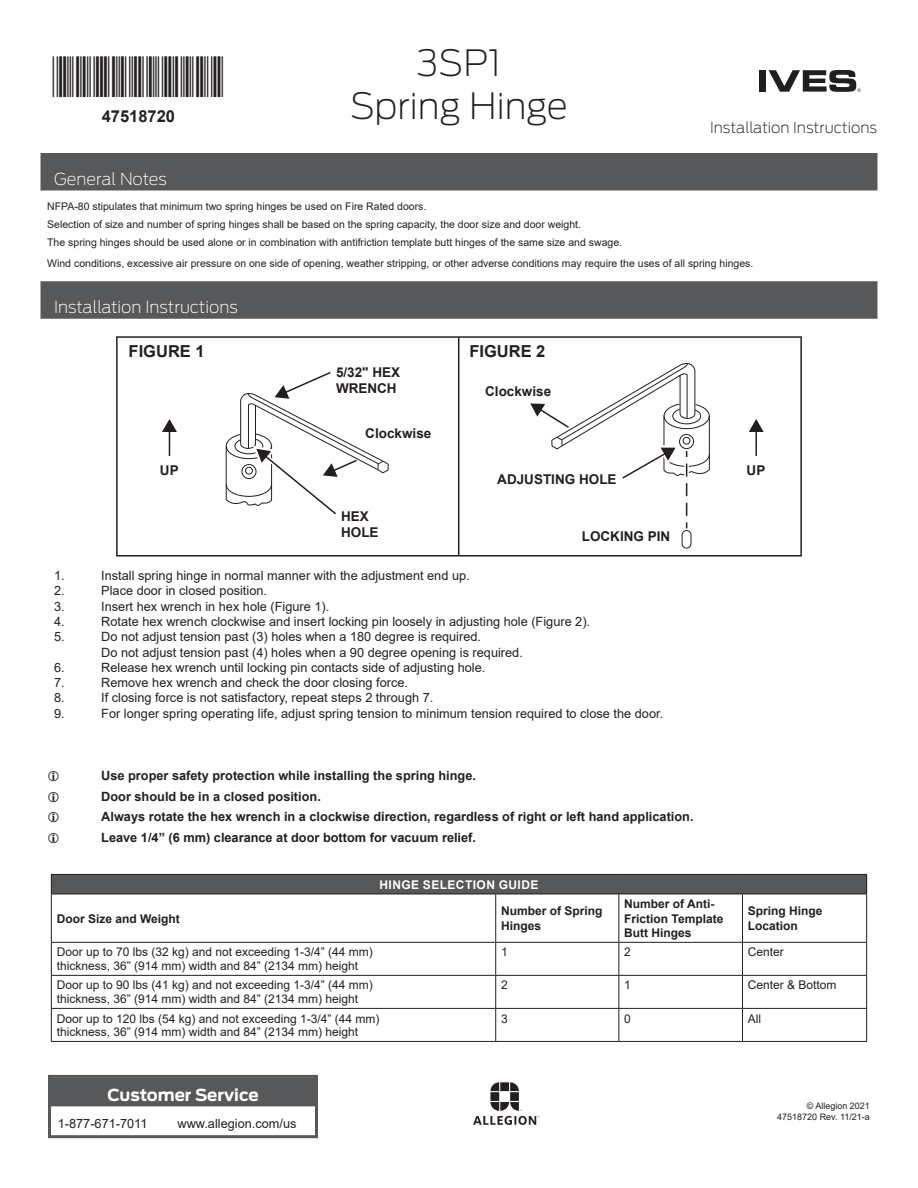
<style>
.page{position:relative;width:918px;height:1188px;background:#fff}
.page>*{position:absolute;margin:0;border:0;box-sizing:border-box;transform-origin:0 0}
.t1{font:200 36px/43.2px "Antenna";color:#231f20;text-align:center}
.Section_Title{font:200 16.5px "Antenna";color:#fff}
.t2{font:700 16.5px "Arial";color:#231f20}
.Customer_Service_Blo{font:700 16.5px "Antenna";color:#fff}
.Subtitle_Right{font:200 15px "Antenna";color:#231f20}
.t3{font:700 13.5px/16.2px "Arial";color:#231f20}
.t4{font:12.75px/15.3px "Arial";color:#231f20}
.t5{font:700 12.75px "Arial";color:#231f20}
.Table_Body{font:12px/13.5px "Arial";color:#231f20}
.Table_Header{font:700 12px/14.4px "Arial";color:#231f20}
.Table_Body_Centered{font:700 12px "Arial";letter-spacing:.035em;color:#fff}
.Footnote{font:10.5px "Arial";color:#231f20}
.Copyright{font:9px "Arial";color:#231f20}
</style>
<div class="page">
<div style="left:759px;top:70px;width:7px;height:22px;background:#211e1e"></div>
<svg style="left:768px;top:70px;width:93px;height:22px"></svg>
<div style="left:40px;top:153px;width:838px;height:37px;background:#57585a"></div>
<div style="left:40px;top:281px;width:838px;height:38px;background:#57585a"></div>
<div style="left:682px;top:530px;width:9px;height:18px;border:1px solid #231f20;border-radius:4px"></div>
<svg style="left:162px;top:419px;width:15px;height:37px"></svg>
<hr style="left:755px;top:430px;width:2px;height:26px;background:#231f20">
<svg style="left:749px;top:419px;width:15px;height:13px"></svg>
<svg style="left:225px;top:372px;width:164px;height:143px"></svg>
<svg style="left:530px;top:362px;width:180px;height:166px"></svg>
<div style="left:116px;top:336px;width:686px;height:221px;border:2px solid #231f20"></div>
<hr style="left:458px;top:338px;width:1px;height:218px;background:#231f20">
<div style="left:51px;top:874px;width:816px;height:20px;background:#57585a"></div>
<hr style="left:495px;top:894px;width:1px;height:48px;background:#231f20">
<hr style="left:495px;top:943px;width:1px;height:32px;background:#231f20">
<hr style="left:51px;top:975px;width:445px;height:1px;background:#231f20">
<hr style="left:496px;top:975px;width:123px;height:1px;background:#231f20">
<hr style="left:495px;top:976px;width:1px;height:32px;background:#231f20">
<hr style="left:619px;top:975px;width:123px;height:1px;background:#231f20">
<hr style="left:742px;top:975px;width:125px;height:1px;background:#231f20">
<hr style="left:51px;top:1008px;width:445px;height:1px;background:#231f20">
<hr style="left:496px;top:1008px;width:123px;height:1px;background:#231f20">
<hr style="left:495px;top:1009px;width:1px;height:32px;background:#231f20">
<hr style="left:619px;top:1008px;width:123px;height:1px;background:#231f20">
<hr style="left:742px;top:1008px;width:125px;height:1px;background:#231f20">
<hr style="left:51px;top:1041px;width:445px;height:1px;background:#231f20">
<hr style="left:496px;top:1041px;width:123px;height:1px;background:#231f20">
<hr style="left:619px;top:1041px;width:123px;height:1px;background:#231f20">
<hr style="left:742px;top:1041px;width:125px;height:1px;background:#231f20">
<hr style="left:51px;top:894px;width:1px;height:48px;background:#231f20">
<hr style="left:866px;top:894px;width:1px;height:48px;background:#231f20">
<hr style="left:618px;top:894px;width:1px;height:48px;background:#231f20">
<hr style="left:742px;top:894px;width:1px;height:48px;background:#231f20">
<hr style="left:51px;top:942px;width:445px;height:1px;background:#231f20">
<hr style="left:496px;top:942px;width:123px;height:1px;background:#231f20">
<hr style="left:619px;top:942px;width:123px;height:1px;background:#231f20">
<hr style="left:742px;top:942px;width:125px;height:1px;background:#231f20">
<hr style="left:51px;top:943px;width:1px;height:32px;background:#231f20">
<hr style="left:866px;top:943px;width:1px;height:32px;background:#231f20">
<hr style="left:51px;top:976px;width:1px;height:32px;background:#231f20">
<hr style="left:866px;top:976px;width:1px;height:32px;background:#231f20">
<hr style="left:51px;top:1009px;width:1px;height:32px;background:#231f20">
<hr style="left:866px;top:1009px;width:1px;height:32px;background:#231f20">
<hr style="left:618px;top:943px;width:1px;height:32px;background:#231f20">
<hr style="left:742px;top:943px;width:1px;height:32px;background:#231f20">
<hr style="left:618px;top:976px;width:1px;height:32px;background:#231f20">
<hr style="left:742px;top:976px;width:1px;height:32px;background:#231f20">
<hr style="left:618px;top:1009px;width:1px;height:32px;background:#231f20">
<hr style="left:742px;top:1009px;width:1px;height:32px;background:#231f20">
<hr style="left:51px;top:874px;width:445px;height:1px;background:#231f20">
<svg style="left:51px;top:875px;width:1px;height:19px"></svg>
<hr style="left:496px;top:874px;width:123px;height:1px;background:#231f20">
<hr style="left:619px;top:874px;width:123px;height:1px;background:#231f20">
<hr style="left:742px;top:874px;width:125px;height:1px;background:#231f20">
<svg style="left:866px;top:875px;width:1px;height:19px"></svg>
<hr style="left:51px;top:894px;width:445px;height:1px;background:#231f20">
<hr style="left:496px;top:894px;width:123px;height:1px;background:#231f20">
<hr style="left:619px;top:894px;width:123px;height:1px;background:#231f20">
<hr style="left:742px;top:894px;width:125px;height:1px;background:#231f20">
<div style="left:51px;top:1078px;width:264px;height:28px;background:#57585a"></div>
<div style="left:48px;top:1075px;width:270px;height:63px;border:3px solid #57585a"></div>
<svg style="left:473px;top:1082px;width:66px;height:43px"></svg>
<p class="t2" style="left:102px;top:104px;width:75px">47518720</p>
<p class="t1" style="left:350px;top:40px;width:219px">3SP1<br>Spring Hinge</p>
<p class="Subtitle_Right" style="left:710px;top:118px;width:169px">Installation Instructions</p>
<p class="Section_Title" style="left:54px;top:168px;width:114px">General Notes</p>
<p class="Footnote" style="left:47px;top:199px;width:381px">NFPA-80 stipulates that minimum two spring hinges be used on Fire Rated doors.</p>
<p class="Footnote" style="left:47px;top:217px;width:535px">Selection of size and number of spring hinges shall be based on the spring capacity, the door size and door weight.</p>
<p class="Footnote" style="left:47px;top:235px;width:576px">The spring hinges should be used alone or in combination with antifriction template butt hinges of the same size and swage.</p>
<p class="Footnote" style="left:47px;top:256px;width:708px">Wind conditions, excessive air pressure on one side of opening, weather stripping, or other adverse conditions may require the uses of all spring hinges.</p>
<p class="Section_Title" style="left:54px;top:297px;width:185px">Installation Instructions</p>
<p class="t2" style="left:129px;top:339px;width:78px">FIGURE 1</p>
<p class="t2" style="left:469px;top:339px;width:78px">FIGURE 2</p>
<p class="t3" style="left:160px;top:463px;width:20px">UP</p>
<p class="t3" style="left:336px;top:364px;width:66px">5/32" HEX<br>WRENCH</p>
<p class="t3" style="left:365px;top:426px;width:68px">Clockwise</p>
<p class="t3" style="left:341px;top:508px;width:39px">HEX<br>HOLE</p>
<p class="t3" style="left:485px;top:384px;width:68px">Clockwise</p>
<p class="t3" style="left:497px;top:472px;width:121px">ADJUSTING HOLE</p>
<p class="t3" style="left:582px;top:529px;width:90px">LOCKING PIN</p>
<p class="t4" style="left:54px;top:568px;width:12px">1.</p>
<p class="t4" style="left:101px;top:568px;width:370px">Install spring hinge in normal manner with the adjustment end up.</p>
<p class="t4" style="left:54px;top:583px;width:12px">2.</p>
<p class="t4" style="left:101px;top:583px;width:167px">Place door in closed position.</p>
<p class="t4" style="left:54px;top:598px;width:12px">3.</p>
<p class="t4" style="left:101px;top:598px;width:230px">Insert hex wrench in hex hole (Figure 1).</p>
<p class="t4" style="left:54px;top:614px;width:12px">4.</p>
<p class="t4" style="left:101px;top:614px;width:490px">Rotate hex wrench clockwise and insert locking pin loosely in adjusting hole (Figure 2).</p>
<p class="t4" style="left:54px;top:629px;width:12px">5.</p>
<p class="t4" style="left:101px;top:629px;width:423px">Do not adjust tension past (3) holes when a 180 degree is required.<br>Do not adjust tension past (4) holes when a 90 degree opening is required.</p>
<p class="t4" style="left:54px;top:660px;width:12px">6.</p>
<p class="t4" style="left:101px;top:660px;width:386px">Release hex wrench until locking pin contacts side of adjusting hole.</p>
<p class="t4" style="left:54px;top:675px;width:12px">7.</p>
<p class="t4" style="left:101px;top:675px;width:308px">Remove hex wrench and check the door closing force.</p>
<p class="t4" style="left:54px;top:690px;width:12px">8.</p>
<p class="t4" style="left:101px;top:690px;width:334px">If closing force is not satisfactory, repeat steps 2 through 7.</p>
<p class="t4" style="left:54px;top:706px;width:12px">9.</p>
<p class="t4" style="left:101px;top:706px;width:564px">For longer spring operating life, adjust spring tension to minimum tension required to close the door.</p>
<p class="t3" style="left:747px;top:463px;width:20px">UP</p>
<p class="t5" style="left:101px;top:766px;width:376px">Use proper safety protection while installing the spring hinge.</p>
<p class="t5" style="left:101px;top:787px;width:221px">Door should be in a closed position.</p>
<p class="t5" style="left:101px;top:808px;width:594px">Always rotate the hex wrench in a clockwise direction, regardless of right or left hand application.</p>
<p class="t5" style="left:101px;top:829px;width:376px">Leave 1/4” (6 mm) clearance at door bottom for vacuum relief.</p>
<p class="Table_Body_Centered" style="left:380px;top:876px;width:160px">HINGE SELECTION GUIDE</p>
<p class="Table_Header" style="left:57px;top:911px;width:125px">Door Size and Weight</p>
<p class="Table_Header" style="left:501px;top:904px;width:103px">Number of Spring<br>Hinges</p>
<p class="Table_Header" style="left:624px;top:897px;width:101px">Number of Anti-<br>Friction Template<br>Butt Hinges</p>
<p class="Table_Header" style="left:748px;top:904px;width:76px">Spring Hinge<br>Location</p>
<p class="Table_Body" style="left:57px;top:945px;width:318px">Door up to 70 lbs (32 kg) and not exceeding 1-3/4” (44 mm) thickness, 36” (914 mm) width and 84” (2134 mm) height</p>
<p class="Table_Body" style="left:501px;top:945px;width:8px">1</p>
<p class="Table_Body" style="left:624px;top:945px;width:8px">2</p>
<p class="Table_Body" style="left:748px;top:945px;width:38px">Center</p>
<p class="Table_Body" style="left:57px;top:978px;width:318px">Door up to 90 lbs (41 kg) and not exceeding 1-3/4” (44 mm) thickness, 36” (914 mm) width and 84” (2134 mm) height</p>
<p class="Table_Body" style="left:501px;top:978px;width:8px">2</p>
<p class="Table_Body" style="left:624px;top:978px;width:8px">1</p>
<p class="Table_Body" style="left:748px;top:978px;width:90px">Center &amp; Bottom</p>
<p class="Table_Body" style="left:57px;top:1011px;width:324px">Door up to 120 lbs (54 kg) and not exceeding 1-3/4” (44 mm) thickness, 36” (914 mm) width and 84” (2134 mm) height</p>
<p class="Table_Body" style="left:501px;top:1011px;width:8px">3</p>
<p class="Table_Body" style="left:624px;top:1011px;width:8px">0</p>
<p class="Table_Body" style="left:748px;top:1011px;width:15px">All</p>
<p class="Customer_Service_Blo" style="left:107px;top:1084px;width:153px">Customer Service</p>
<p class="t4" style="left:58px;top:1116px;width:91px">1-877-671-7011</p>
<p class="t4" style="left:177px;top:1116px;width:121px">www.allegion.com/us</p>
<p class="Copyright" style="left:807px;top:1100px;width:65px">© Allegion 2021</p>
<p class="Copyright" style="left:777px;top:1110px;width:94px">47518720 Rev. 11/21-a</p>
</div>
